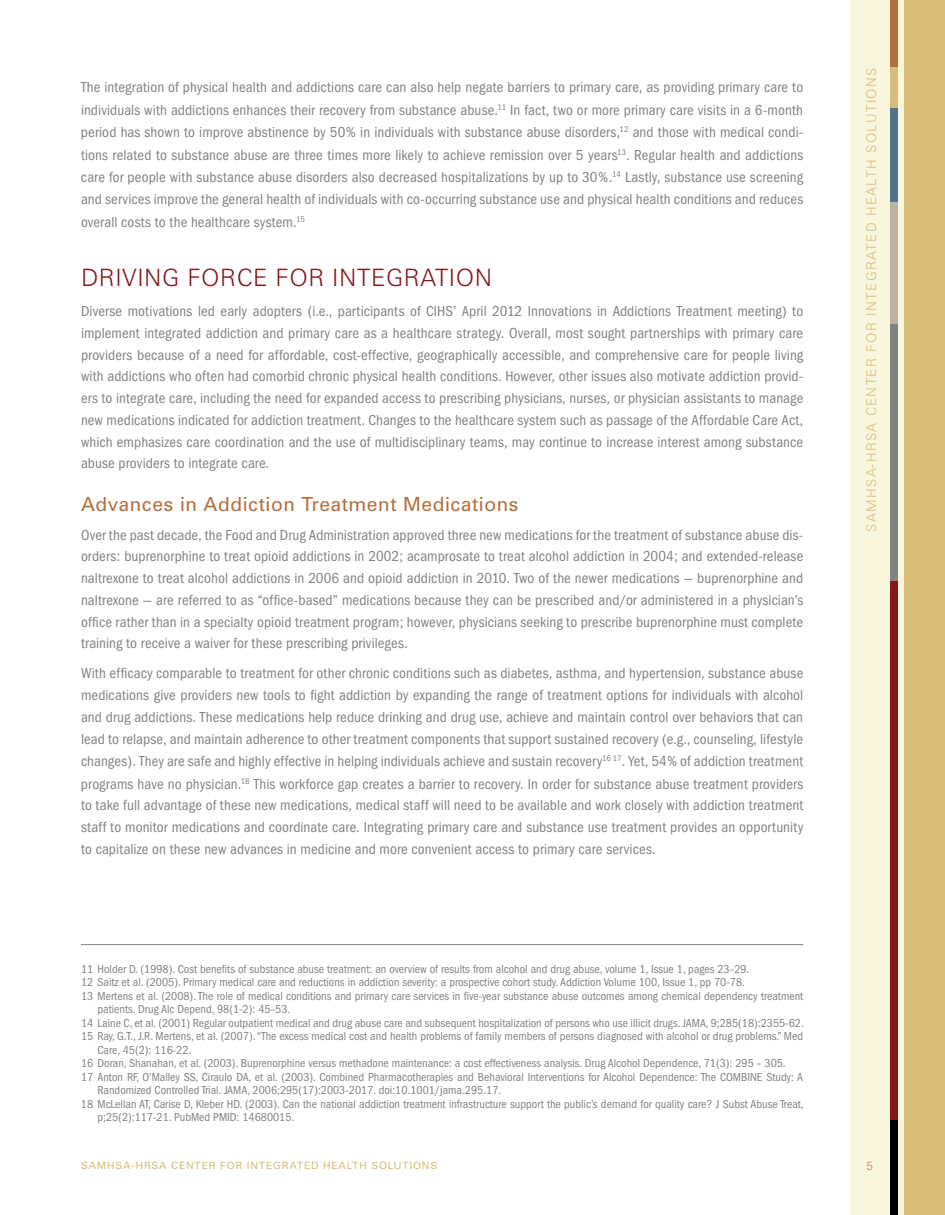
<style>
.page{position:relative;width:945px;height:1215px;background:#fff}
.page>*{position:absolute;margin:0;border:0;box-sizing:border-box;transform-origin:0 0}
.t1{font:300 24px "Zurich BT";letter-spacing:.025em;color:#84181a}
.t2{font:19.5px "Zurich BT";letter-spacing:.03em;color:#b56d3a}
.t3{font:condensed 15px/21.8px "Franklin Gothic";color:#808285;text-align:justify}
.t4{font:300 13.5px "Zurich BT";letter-spacing:.1em;color:#d7bd78}
.t5{font:condensed 12px/13.5px "Franklin Gothic";color:#808285}
.t6{font:12px "Zurich BT";color:#ce9d78}
.t7{font:10.05px "Zurich BT";letter-spacing:.075em;color:#d7bd78;scale:1.04 1}
</style>
<div class="page">
<div style="left:850px;top:0;width:95px;height:1215px;background:#f9f6de"></div>
<div style="left:904px;top:0;width:41px;height:1215px;background:#d7bd78"></div>
<div style="left:890px;top:580px;width:7px;height:540px;background:#84181a"></div>
<div style="left:890px;top:1120px;width:7px;height:95px;background:#000"></div>
<div style="left:890px;top:0;width:7px;height:68px;background:#b56d3a"></div>
<div style="left:890px;top:68px;width:7px;height:40px;background:#d7bd78"></div>
<div style="left:890px;top:108px;width:7px;height:94px;background:#50738e"></div>
<div style="left:890px;top:202px;width:7px;height:122px;background:#bbb2a2"></div>
<div style="left:890px;top:324px;width:7px;height:256px;background:#808285"></div>
<hr style="left:81px;top:944px;width:722px;height:1px;background:#808285">
<p class="t3" style="left:81px;top:76px;width:724px;line-height:22.4px">the integration of physical health and addictions care can also help negate barriers to primary care, as providing primary care to individuals with addictions enhances their recovery from substance abuse.<sup>11</sup> in fact, two or more primary care visits in a 6-month period has shown to improve abstinence by 50% in individuals with substance abuse disorders,<sup>12</sup> and those with medical condi&shy;tions related to substance abuse are three times more likely to achieve remission over 5 years<sup>13</sup>. regular health and addictions care for people with substance abuse disorders also decreased hospitalizations by up to 30%.<sup>14</sup> lastly, substance use screening and services improve the general health of individuals with co-occurring substance use and physical health conditions and reduces overall costs to the healthcare system.<sup>15</sup></p>
<h2 class="t1" style="left:81px;top:263px;width:413px">DRIVING FORCE FOR INTEGRATION</h2>
<p class="t3" style="left:81px;top:301px;width:724px">diverse motivations led early adopters (i.e., participants of cihs’ April 2012 innovations in Addictions treatment meeting) to implement integrated addiction and primary care as a healthcare strategy. overall, most sought partnerships with primary care providers because of a need for affordable, cost-effective, geographically accessible, and comprehensive care for people living with addictions who often had comorbid chronic physical health conditions. however, other issues also motivate addiction provid&shy;ers to integrate care, including the need for expanded access to prescribing physicians, nurses, or physician assistants to manage new medications indicated for addiction treatment. changes to the healthcare system such as passage of the Affordable care Act, which emphasizes care coordination and the use of multidisciplinary teams, may continue to increase interest among substance abuse providers to integrate care.</p>
<p class="t2" style="left:81px;top:492px;width:439px">Advances in Addiction Treatment Medications</p>
<p class="t3" style="left:81px;top:524px;width:724px">over the past decade, the food and drug Administration approved three new medications for the treatment of substance abuse dis&shy;orders: buprenorphine to treat opioid addictions in 2002; acamprosate to treat alcohol addiction in 2004; and extended-release naltrexone to treat alcohol addictions in 2006 and opioid addiction in 2010. two of the newer medications — buprenorphine and naltrexone — are referred to as “office-based” medications because they can be prescribed and/or administered in a physician’s office rather than in a specialty opioid treatment program; however, physicians seeking to prescribe buprenorphine must complete training to receive a waiver for these prescribing privileges.</p>
<p class="t3" style="left:81px;top:663px;width:724px">with efficacy comparable to treatment for other chronic conditions such as diabetes, asthma, and hypertension, substance abuse medications give providers new tools to fight addiction by expanding the range of treatment options for individuals with alcohol and drug addictions. these medications help reduce drinking and drug use, achieve and maintain control over behaviors that can lead to relapse, and maintain adherence to other treatment components that support sustained recovery (e.g., counseling, lifestyle changes). they are safe and highly effective in helping individuals achieve and sustain recovery<sup>16</sup> <sup>17</sup>. yet, 54% of addiction treatment programs have no physician.<sup>18</sup> this workforce gap creates a barrier to recovery. in order for substance abuse treatment providers to take full advantage of these new medications, medical staff will need to be available and work closely with addiction treatment staff to monitor medications and coordinate care. integrating primary care and substance use treatment provides an opportunity to capitalize on these new advances in medicine and more convenient access to primary care services.</p>
<p class="t5" style="left:81px;top:962px;width:670px">11 holder d. (1998). cost benefits of substance abuse treatment: an overview of results from alcohol and drug abuse, volume 1, issue 1, pages 23–29.</p>
<p class="t5" style="left:81px;top:975px;width:666px">12 saitz et al. (2005). Primary medical care and reductions in addiction severity: a prospective cohort study. Addiction volume 100, issue 1, pp 70-78.</p>
<p class="t5" style="left:98px;top:989px;width:707px;text-indent:-16px">13 mertens et al. (2008). the role of medical conditions and primary care services in five-year substance abuse outcomes among chemical dependency treatment patients. drug Alc depend, 98(1-2): 45–53.</p>
<p class="t5" style="left:81px;top:1016px;width:724px">14 laine c, et al. (2001) regular outpatient medical and drug abuse care and subsequent hospitalization of persons who use illicit drugs. JAmA, 9;285(18):2355-62.</p>
<p class="t5" style="left:98px;top:1029px;width:707px;text-indent:-16px">15 ray, g.t., J.r. mertens, et al. (2007). “the excess medical cost and health problems of family members of persons diagnosed with alcohol or drug problems.” med care, 45(2): 116-22.</p>
<p class="t5" style="left:81px;top:1056px;width:706px">16 doran, shanahan, et al. (2003). buprenorphine versus methadone maintenance: a cost effectiveness analysis. drug Alcohol dependence, 71(3): 295 – 305.</p>
<p class="t5" style="left:97px;top:1070px;width:707px;text-indent:-16px">17 Anton rf, o’malley ss, ciraulo dA, et al. (2003). combined Pharmacotherapies and behavioral interventions for Alcohol dependence: the combine study: A randomized controlled trial. JAmA, 2006;295(17):2003-2017. doi:10.1001/jama.295.17.</p>
<p class="t5" style="left:97px;top:1097px;width:708px;text-indent:-16px">18 mclellan At, carise d, kleber hd. (2003). can the national addiction treatment infrastructure support the public’s demand for quality care? J subst Abuse treat, p;25(2):117-21. Pubmed Pmid: 14680015.</p>
<p class="t4" style="left:863px;top:532px;width:464px;rotate:-90deg">SAMHSA-HRSA CENTER FOR INTEGRATED HEALTH SOLUTI ONS</p>
<p class="t7" style="left:81px;top:1159px;width:344px">SAMHSA-HRSA CENTER FOR INTEGRATED HEALTH SOLUTIONS</p>
<p class="t6" style="left:867px;top:1159px;width:8px">5</p>
</div>
